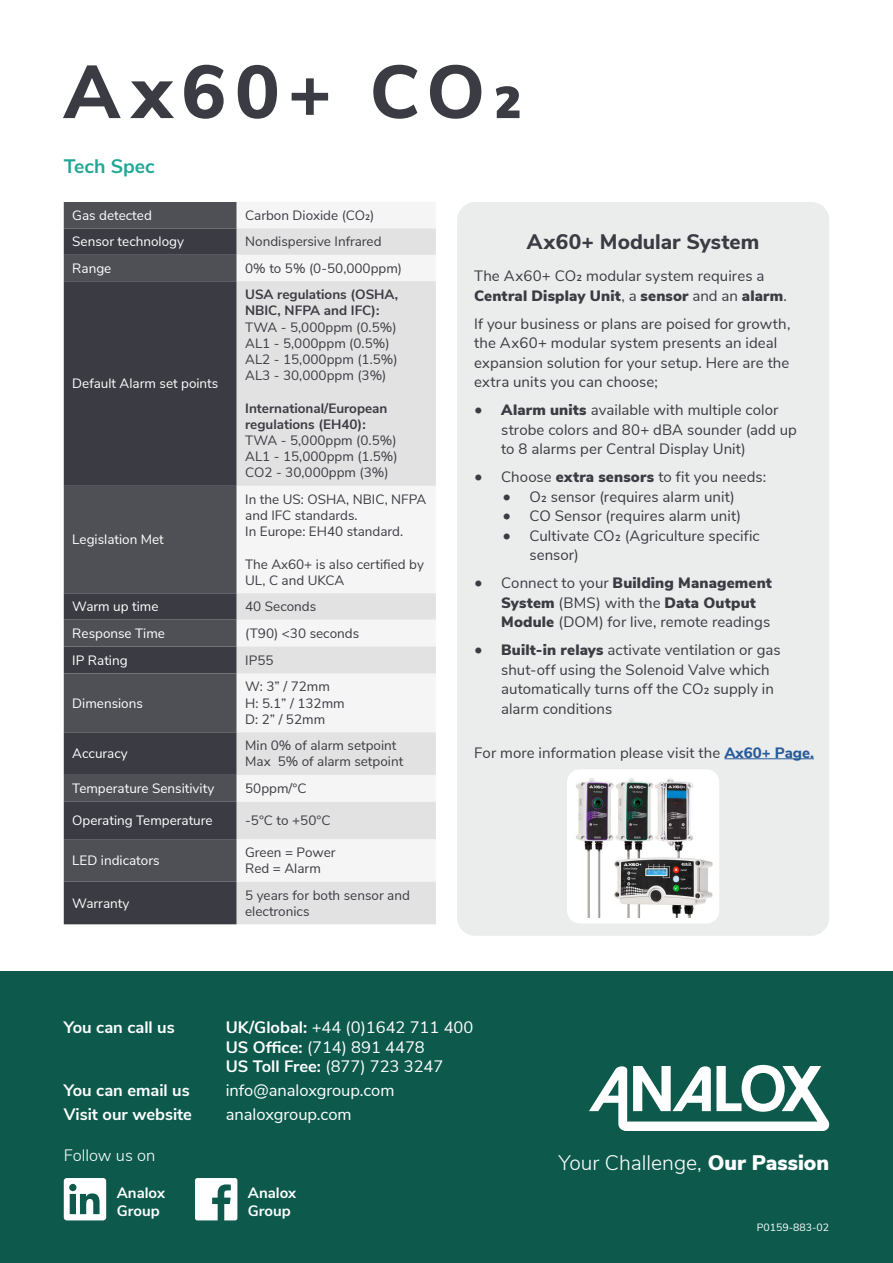
<style>
.page{position:relative;width:893px;height:1263px;background:#fff}
.page>*{position:absolute;margin:0;border:0;box-sizing:border-box;transform-origin:0 0}
.t1{font:800 74.7px "Nunito Sans";letter-spacing:.115em;color:#3b3c43}
.t2{font:300 21px "Nunito Sans";color:#fff}
.t3{font:800 21px "Nunito Sans";color:#3b3c43}
.t4{font:700 19.5px "Nunito Sans";color:#21a795}
.t5{font:16.5px/19.5px "Nunito Sans";color:#fff}
.t6{font:700 16.5px "Nunito Sans";color:#fff}
.t7{font:300 16.5px "Nunito Sans";color:#fff}
.t8{font:15px/19.5px "Nunito Sans";letter-spacing:.005em;color:#3b3c43}
.t9{font:700 15px/18px "Nunito Sans";color:#fff}
.t10{font:13.5px/16.2px "Nunito Sans";color:#3b3c43}
.t11{font:13.5px "Nunito Sans";color:#fff}
.t12{font:700 13.5px/16.2px "Nunito Sans";color:#3b3c43}
.t13{font:10.5px "Nunito Sans";color:#fff}
.s1{font-weight:900}
.s2{font-size:16.5px}
.s3{font-weight:800;color:#275b9b}
.s4{font-weight:700}
</style>
<div class="page">
<div style="left:0;top:972px;width:893px;height:291px;background:#0d5a4d"></div>
<svg style="left:589px;top:1065px;width:240px;height:66px"></svg>
<div style="left:64px;top:1178px;width:42px;height:42px;background:#fff;border-radius:3px"></div>
<svg style="left:69px;top:1184px;width:31px;height:30px"></svg>
<svg style="left:195px;top:1178px;width:42px;height:42px"></svg>
<div style="left:64px;top:202px;width:173px;height:26px;background:#4f5056"></div>
<svg style="left:64px;top:228px;width:173px;height:696px;background:#44454b"></svg>
<svg style="left:237px;top:228px;width:199px;height:696px;fill:#e2e2e3"></svg>
<div style="left:457px;top:202px;width:372px;height:734px;background:#ebecec;border-radius:18px"></div>
<div style="left:567px;top:769px;width:152px;height:154px;background:#fff;border-radius:13px"></div>
<img style="left:575px;top:778px;width:138px;height:140px">
<hr style="left:724px;top:758px;width:90px;height:1px;background:#275b9b">
<h1 class="t1" style="left:64px;top:37px;width:459px">Ax60+ CO2</h1>
<h3 class="t4" style="left:64px;top:152px;width:93px">Tech Spec</h3>
<p class="t11" style="left:72px;top:205px;width:81px">Gas detected</p>
<p class="t10" style="left:245px;top:206px;width:131px">Carbon Dioxide (CO2)</p>
<p class="t11" style="left:72px;top:232px;width:113px">Sensor technology</p>
<p class="t10" style="left:245px;top:233px;width:138px">Nondispersive Infrared</p>
<p class="t11" style="left:72px;top:258px;width:41px">Range</p>
<p class="t10" style="left:245px;top:259px;width:158px">0% to 5% (0-50,000ppm)</p>
<p class="t11" style="left:72px;top:374px;width:148px">Default Alarm set points</p>
<p class="t11" style="left:72px;top:530px;width:93px">Legislation Met</p>
<p class="t12" style="left:245px;top:286px;width:155px">USA regulations (OSHA,<br>NBIC, NFPA and IFC):</p>
<p class="t10" style="left:245px;top:318px;width:154px">TWA - 5,000ppm (0.5%)<br>AL1 - 5,000ppm (0.5%)<br>AL2 - 15,000ppm (1.5%)<br>AL3 - 30,000ppm (3%)</p>
<p class="t12" style="left:245px;top:399px;width:144px">International/European regulations (EH40):</p>
<p class="t10" style="left:245px;top:431px;width:154px;text-align:justify">TWA - 5,000ppm (0.5%)<br>AL1 - 15,000ppm (1.5%)<br>CO2 - 30,000ppm (3%)</p>
<p class="t10" style="left:245px;top:490px;width:183px">In the US: OSHA, NBIC, NFPA and IFC standards.<br>In Europe: EH40 standard.</p>
<p class="t10" style="left:245px;top:555px;width:180px">The Ax60+ is also certified by<br>UL, C and UKCA</p>
<p class="t11" style="left:72px;top:597px;width:88px">Warm up time</p>
<p class="t10" style="left:245px;top:597px;width:73px">40 Seconds</p>
<p class="t11" style="left:72px;top:623px;width:94px">Response Time</p>
<p class="t10" style="left:245px;top:624px;width:116px">(T90) &lt;30 seconds</p>
<p class="t11" style="left:72px;top:650px;width:57px">IP Rating</p>
<p class="t10" style="left:245px;top:651px;width:30px">IP55</p>
<p class="t11" style="left:72px;top:693px;width:72px">Dimensions</p>
<p class="t10" style="left:245px;top:678px;width:101px">W: 3” / 72mm<br>H: 5.1” / 132mm<br>D: 2” / 52mm</p>
<p class="t11" style="left:72px;top:744px;width:57px">Accuracy</p>
<p class="t10" style="left:245px;top:736px;width:160px">Min 0% of alarm setpoint<br>Max 5% of alarm setpoint</p>
<p class="t11" style="left:72px;top:778px;width:144px">Temperature Sensitivity</p>
<p class="t10" style="left:245px;top:779px;width:63px">50ppm/°C</p>
<p class="t11" style="left:72px;top:811px;width:142px">Operating Temperature</p>
<p class="t10" style="left:245px;top:811px;width:87px">-5°C to +50°C</p>
<p class="t11" style="left:72px;top:850px;width:89px">LED indicators</p>
<p class="t10" style="left:245px;top:843px;width:92px">Green = Power<br>Red = Alarm</p>
<p class="t11" style="left:72px;top:893px;width:59px">Warranty</p>
<p class="t10" style="left:245px;top:886px;width:166px">5 years for both sensor and electronics</p>
<h2 class="t3" style="left:527px;top:226px;width:234px">Ax60+ Modular System</h2>
<p class="t8" style="left:474px;top:265px;width:314px">The Ax60+ CO2 modular system requires a<br><span class="s1">Central Display Unit</span>, a <span class="s1">sensor</span> and an <span class="s1">alarm</span>.</p>
<p class="t8" style="left:474px;top:313px;width:318px">If your business or plans are poised for growth, the Ax60+ modular system presents an ideal expansion solution for your setup. Here are the extra units you can choose;</p>
<p class="t8" style="left:501px;top:399px;width:297px;text-indent:-27px"><span class="s2">•</span> <span class="s1">Alarm units</span> available with multiple color strobe colors and 80+ dBA sounder (add up to 8 alarms per Central Display Unit)</p>
<p class="t8" style="left:474px;top:466px;width:294px"><span class="s2">•</span> Choose <span class="s1">extra sensors</span> to fit you needs:</p>
<p class="t8" style="left:502px;top:486px;width:234px"><span class="s2">•</span> O2 sensor (requires alarm unit)</p>
<p class="t8" style="left:502px;top:505px;width:240px"><span class="s2">•</span> CO Sensor (requires alarm unit)</p>
<p class="t8" style="left:529px;top:525px;width:232px;text-indent:-27px"><span class="s2">•</span> Cultivate CO2 (Agriculture specific sensor)</p>
<p class="t8" style="left:501px;top:572px;width:272px;text-indent:-27px"><span class="s2">•</span> Connect to your <span class="s1">Building Management<br>System</span> (BMS) with the <span class="s1">Data Output<br>Module</span> (DOM) for live, remote readings</p>
<p class="t8" style="left:501px;top:639px;width:281px;text-indent:-27px"><span class="s2">•</span> <span class="s1">Built-in relays</span> activate ventilation or gas shut-off using the Solenoid Valve which automatically turns off the CO2 supply in alarm conditions</p>
<p class="t8" style="left:474px;top:742px;width:341px">For more information please visit the <span class="s3">Ax60+ Page.</span></p>
<p class="t6" style="left:64px;top:1015px;width:112px">You can call us</p>
<p class="t5" style="left:226px;top:1016px;width:249px"><span class="s4">UK/Global:</span> +44 (0)1642 711 400<br><span class="s4">US Office:</span> (714) 891 4478<br><span class="s4">US Toll Free:</span> (877) 723 3247</p>
<p class="t6" style="left:64px;top:1078px;width:128px">You can email us</p>
<p class="t5" style="left:226px;top:1079px;width:170px">info@analoxgroup.com</p>
<p class="t6" style="left:64px;top:1102px;width:130px">Visit our website</p>
<p class="t5" style="left:226px;top:1103px;width:127px">analoxgroup.com</p>
<p class="t7" style="left:64px;top:1143px;width:93px">Follow us on</p>
<p class="t9" style="left:117px;top:1183px;width:50px">Analox<br>Group</p>
<p class="t9" style="left:248px;top:1183px;width:50px">Analox<br>Group</p>
<h2 class="t2" style="left:558px;top:1147px;width:272px">Your Challenge, <span class="s1">Our Passion</span></h2>
<p class="t13" style="left:757px;top:1220px;width:74px">P0159-883-02</p>
</div>
